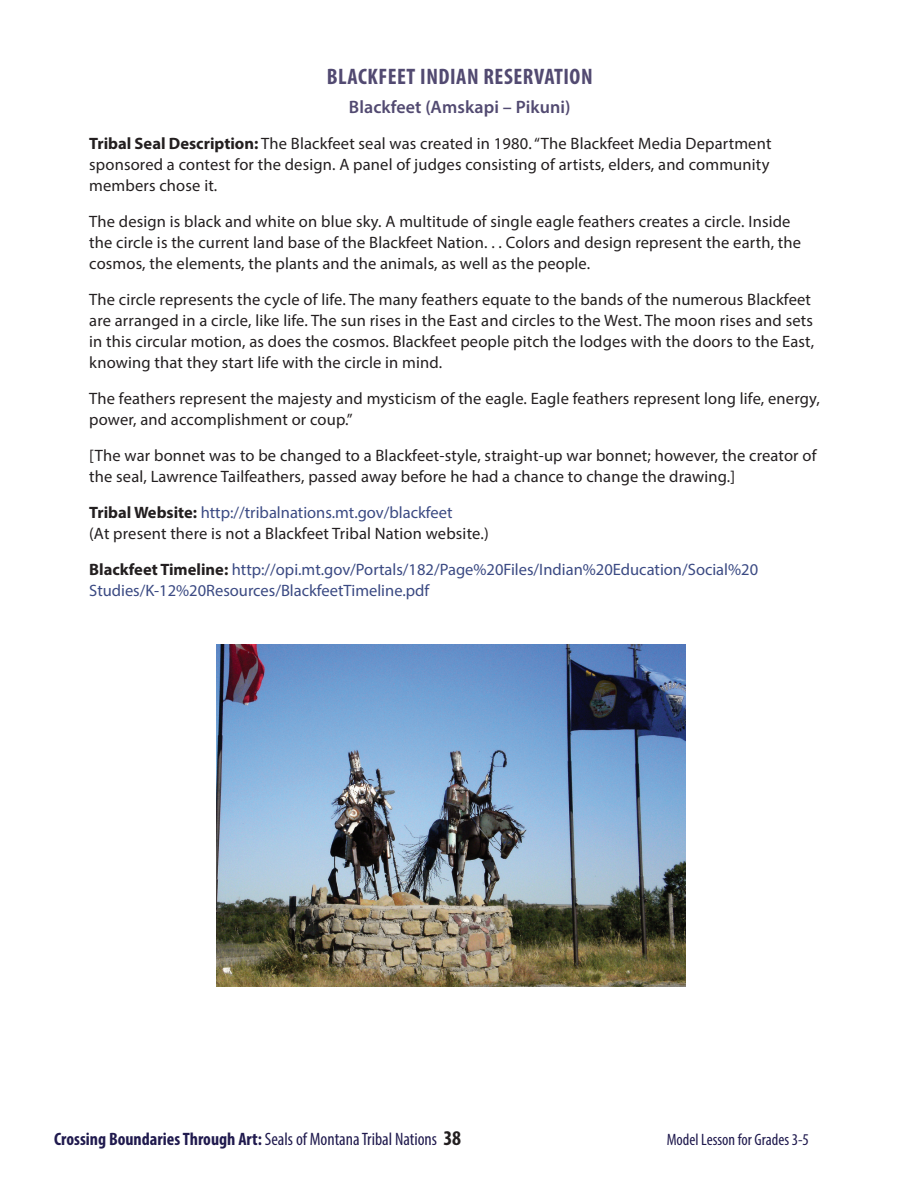
<style>
.page{position:relative;width:918px;height:1188px;background:#fff}
.page>*{position:absolute;margin:0;border:0;box-sizing:border-box;transform-origin:0 0}
.t1{font:700 condensed 22.5px "Myriad Pro";letter-spacing:.025em;color:#524a71}
.t2{font:700 condensed 18px "Myriad Pro";color:#201a4e}
.t3{font:600 18px "Myriad Pro";letter-spacing:.005em;color:#524a71}
.t4{font:16.5px/21px "Myriad Pro";letter-spacing:.01em;color:#231f20}
.t5{font:16.5px/21px "Myriad Pro";color:#3b4a83}
.t6{font:condensed 16.5px "Myriad Pro";color:#201a4e}
.s1{font-weight:700}
.s2{color:#3b4a83}
.s3{font-weight:700;color:#231f20}
.s4{font-weight:400}
.s5{font-size:21px;color:#231f20}
</style>
<div class="page">
<img style="left:217px;top:645px;width:468px;height:342px">
<h1 class="t1" style="left:327px;top:63px;width:267px">BLACKFEET INDIAN RESERVATION</h1>
<p class="t3" style="left:349px;top:95px;width:223px">Blackfeet (Amskapi – Pikuni)</p>
<p class="t4" style="left:89px;top:133px;width:684px"><span class="s1">Tribal Seal Description:</span> The Blackfeet seal was created in 1980. “The Blackfeet Media Department sponsored a contest for the design. A panel of judges consisting of artists, elders, and community members chose it.</p>
<p class="t4" style="left:89px;top:211px;width:713px">The design is black and white on blue sky. A multitude of single eagle feathers creates a circle. Inside the circle is the current land base of the Blackfeet Nation. . . Colors and design represent the earth, the cosmos, the elements, the plants and the animals, as well as the people.</p>
<p class="t4" style="left:89px;top:289px;width:727px">The circle represents the cycle of life. The many feathers equate to the bands of the numerous Blackfeet are arranged in a circle, like life. The sun rises in the East and circles to the West. The moon rises and sets in this circular motion, as does the cosmos. Blackfeet people pitch the lodges with the doors to the East, knowing that they start life with the circle in mind.</p>
<p class="t4" style="left:89px;top:388px;width:732px">The feathers represent the majesty and mysticism of the eagle. Eagle feathers represent long life, energy, power, and accomplishment or coup.”</p>
<p class="t4" style="left:89px;top:445px;width:729px">[The war bonnet was to be changed to a Blackfeet-style, straight-up war bonnet; however, the creator of the seal, Lawrence Tailfeathers, passed away before he had a chance to change the drawing.]</p>
<p class="t4" style="left:89px;top:502px;width:401px"><span class="s1">Tribal Website:</span> <span class="s2">http://tribalnations.mt.gov/blackfeet<br></span>(At present there is not a Blackfeet Tribal Nation website.)</p>
<p class="t5" style="left:89px;top:559px;width:670px"><span class="s3">Blackfeet Timeline:</span> http://opi.mt.gov/Portals/182/Page%20Files/Indian%20Education/Social%20<br>Studies/K-12%20Resources/BlackfeetTimeline.pdf</p>
<p class="t2" style="left:54px;top:1128px;width:409px">Crossing Boundaries Through Art: <span class="s4">Seals of Montana Tribal Nations</span> <span class="s5">38</span></p>
<p class="t6" style="left:667px;top:1130px;width:144px">Model Lesson for Grades 3-5</p>
</div>
